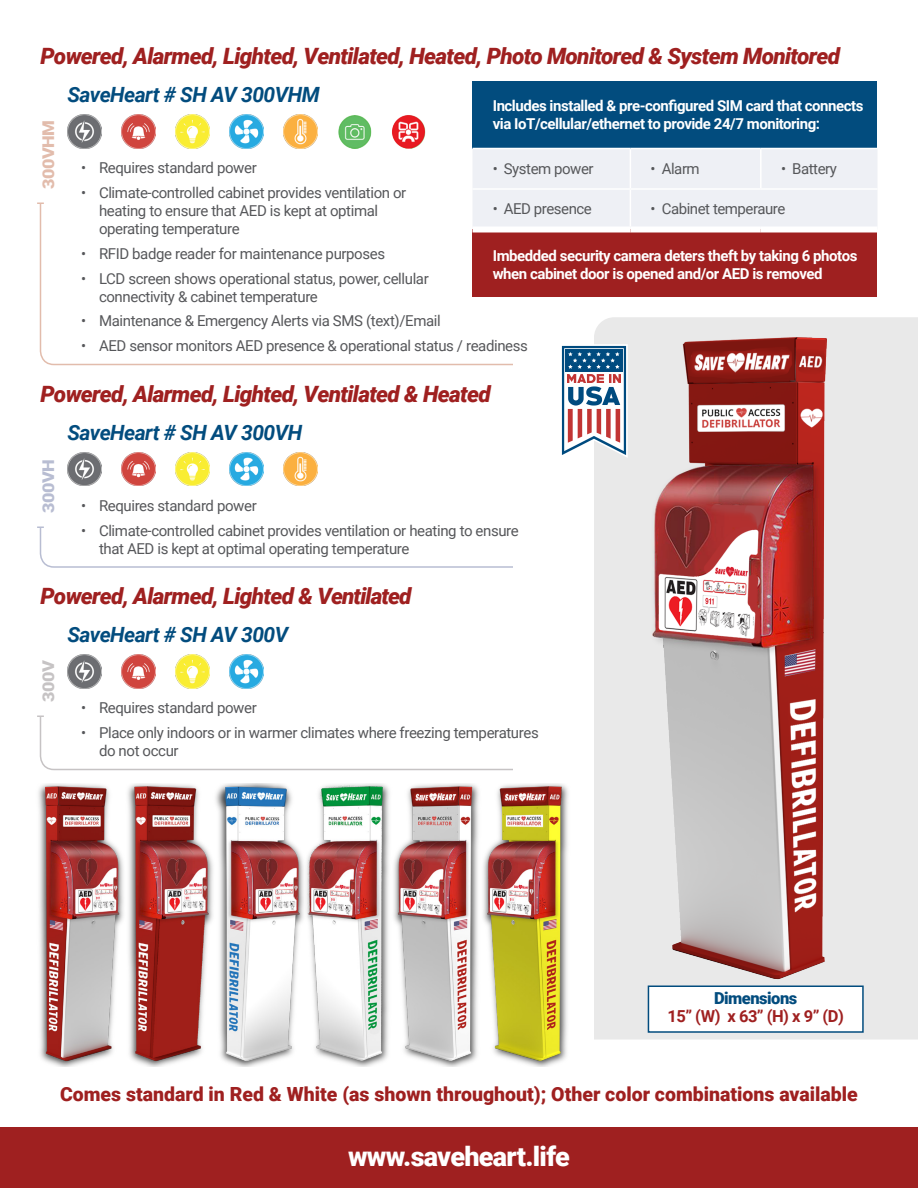
<style>
.page{position:relative;width:918px;height:1188px;background:#fff}
.page>*{position:absolute;margin:0;border:0;box-sizing:border-box;transform-origin:0 0}
.t1{font:900 27px "Roboto";letter-spacing:-.025em;color:#fff}
.t2{font:italic 900 22.5px "Roboto";letter-spacing:-.03em;color:#9f2020}
.t3{font:italic 700 21px "Roboto";letter-spacing:-.025em;color:#024c7e}
.t4{font:900 19.5px "Roboto";color:#9f2020}
.t5{font:700 16.5px/18px "Roboto";color:#9f2020;text-align:center}
.t6{font:900 16.2px "Roboto";letter-spacing:-.03em;color:#e2bcac;scale:1.11 1}
.t7{font:900 16.2px "Roboto";letter-spacing:-.03em;color:#b8bdd2;scale:1.11 1}
.t8{font:900 16.2px "Roboto";color:#c6c3c4;scale:1.11 1}
.t9{font:15px/18px "Roboto";letter-spacing:-.025em;color:#56575a}
.t10{font:700 15px/18px "Roboto";letter-spacing:-.03em;color:#fff}
.s1{font-weight:900;color:#024c7e}
</style>
<div class="page">
<div style="left:594px;top:317px;width:324px;height:723px;background:#e9e9e9"></div>
<img style="left:634px;top:322px;width:243px;height:668px">
<img style="left:38px;top:783px;width:84px;height:283px">
<div style="left:648px;top:986px;width:215px;height:46px;background:#fff"></div>
<div style="left:648px;top:986px;width:216px;height:47px;border:2px solid #024c7e"></div>
<img style="left:230px;top:115px;width:33px;height:33px">
<img style="left:392px;top:115px;width:33px;height:33px">
<img style="left:284px;top:115px;width:33px;height:33px">
<img style="left:338px;top:115px;width:33px;height:33px">
<img style="left:68px;top:115px;width:33px;height:33px">
<img style="left:176px;top:115px;width:33px;height:33px">
<img style="left:122px;top:115px;width:33px;height:33px">
<div style="left:472px;top:81px;width:406px;height:67px;background:#024c7e"></div>
<div style="left:473px;top:149px;width:404px;height:77px;background:#eef0f5"></div>
<div style="left:472px;top:230px;width:406px;height:67px;background:#9f2020"></div>
<hr style="left:630px;top:149px;width:1px;height:39px;background:#fff">
<hr style="left:760px;top:149px;width:2px;height:39px;background:#fff">
<hr style="left:472px;top:188px;width:158px;height:2px;background:#fff">
<hr style="left:630px;top:188px;width:131px;height:2px;background:#fff">
<hr style="left:630px;top:190px;width:1px;height:36px;background:#fff">
<hr style="left:761px;top:188px;width:117px;height:2px;background:#fff">
<div style="left:472px;top:226px;width:158px;height:6px;background:#fff"></div>
<div style="left:630px;top:226px;width:131px;height:6px;background:#fff"></div>
<div style="left:761px;top:226px;width:117px;height:6px;background:#fff"></div>
<div style="left:0;top:1127px;width:918px;height:61px;background:#9f2020"></div>
<svg style="left:561px;top:344px;width:67px;height:114px"></svg>
<img style="left:230px;top:452px;width:33px;height:34px">
<img style="left:284px;top:452px;width:33px;height:34px">
<img style="left:68px;top:452px;width:33px;height:34px">
<img style="left:176px;top:452px;width:33px;height:34px">
<img style="left:122px;top:452px;width:33px;height:34px">
<img style="left:230px;top:655px;width:33px;height:33px">
<img style="left:68px;top:655px;width:33px;height:33px">
<img style="left:176px;top:655px;width:33px;height:33px">
<img style="left:122px;top:655px;width:33px;height:33px">
<svg style="left:37px;top:526px;width:476px;height:42px"></svg>
<svg style="left:37px;top:715px;width:476px;height:56px"></svg>
<svg style="left:39px;top:202px;width:475px;height:164px"></svg>
<svg style="left:37px;top:202px;width:7px;height:2px"></svg>
<img style="left:122px;top:783px;width:90px;height:283px">
<img style="left:212px;top:783px;width:90px;height:283px">
<img style="left:302px;top:783px;width:88px;height:283px">
<img style="left:393px;top:783px;width:86px;height:283px">
<img style="left:483px;top:783px;width:85px;height:283px">
<p class="t2" style="left:40px;top:40px;width:801px">Powered, Alarmed, Lighted, Ventilated, Heated, Photo Monitored &amp; System Monitored</p>
<p class="t6" style="left:37px;top:189px;width:64px;rotate:-90deg">300VHM</p>
<p class="t3" style="left:68px;top:80px;width:254px">SaveHeart # SH AV 300VHM</p>
<p class="t10" style="left:493px;top:96px;width:372px">Includes installed &amp; pre-configured SIM card that connects via IoT/cellular/ethernet to provide 24/7 monitoring:</p>
<p class="t9" style="left:493px;top:159px;width:102px">• System power</p>
<p class="t9" style="left:651px;top:159px;width:51px">• Alarm</p>
<p class="t9" style="left:781px;top:159px;width:58px">• Battery</p>
<p class="t9" style="left:493px;top:199px;width:101px">• AED presence</p>
<p class="t9" style="left:651px;top:199px;width:136px">• Cabinet temperaure</p>
<p class="t10" style="left:493px;top:246px;width:366px">Imbedded security camera deters theft by taking 6 photos when cabinet door is opened and/or AED is removed</p>
<p class="t9" style="left:81px;top:158px;width:177px">• Requires standard power</p>
<p class="t9" style="left:99px;top:183px;width:309px;text-indent:-18px">• Climate-controlled cabinet provides ventilation or heating to ensure that AED is kept at optimal operating temperature</p>
<p class="t9" style="left:81px;top:244px;width:306px">• RFID badge reader for maintenance purposes</p>
<p class="t9" style="left:99px;top:269px;width:331px;text-indent:-18px">• LCD screen shows operational status, power, cellular connectivity &amp; cabinet temperature</p>
<p class="t9" style="left:81px;top:311px;width:361px">• Maintenance &amp; Emergency Alerts via SMS (text)/Email</p>
<p class="t9" style="left:81px;top:336px;width:448px">• AED sensor monitors AED presence &amp; operational status / readiness</p>
<p class="t2" style="left:40px;top:378px;width:452px">Powered, Alarmed, Lighted, Ventilated &amp; Heated</p>
<p class="t7" style="left:37px;top:513px;width:50px;rotate:-90deg">300VH</p>
<p class="t3" style="left:68px;top:418px;width:236px">SaveHeart # SH AV 300VH</p>
<p class="t9" style="left:81px;top:496px;width:177px">• Requires standard power</p>
<p class="t9" style="left:99px;top:521px;width:421px;text-indent:-18px">• Climate-controlled cabinet provides ventilation or heating to ensure that AED is kept at optimal operating temperature</p>
<p class="t2" style="left:40px;top:580px;width:373px">Powered, Alarmed, Lighted &amp; Ventilated</p>
<p class="t3" style="left:68px;top:620px;width:222px">SaveHeart # SH AV 300V</p>
<p class="t8" style="left:37px;top:702px;width:39px;rotate:-90deg">300V</p>
<p class="t9" style="left:81px;top:698px;width:177px">• Requires standard power</p>
<p class="t9" style="left:99px;top:723px;width:441px;text-indent:-18px">• Place only indoors or in warmer climates where freezing temperatures do not occur</p>
<p class="t5" style="left:667px;top:988px;width:178px"><span class="s1">Dimensions<br></span>15” (W) x 63” (H) x 9” (D)</p>
<p class="t4" style="left:60px;top:1080px;width:799px">Comes standard in Red &amp; White (as shown throughout); Other color combinations available</p>
<p class="t1" style="left:348px;top:1137px;width:223px">www.saveheart.life</p>
</div>
